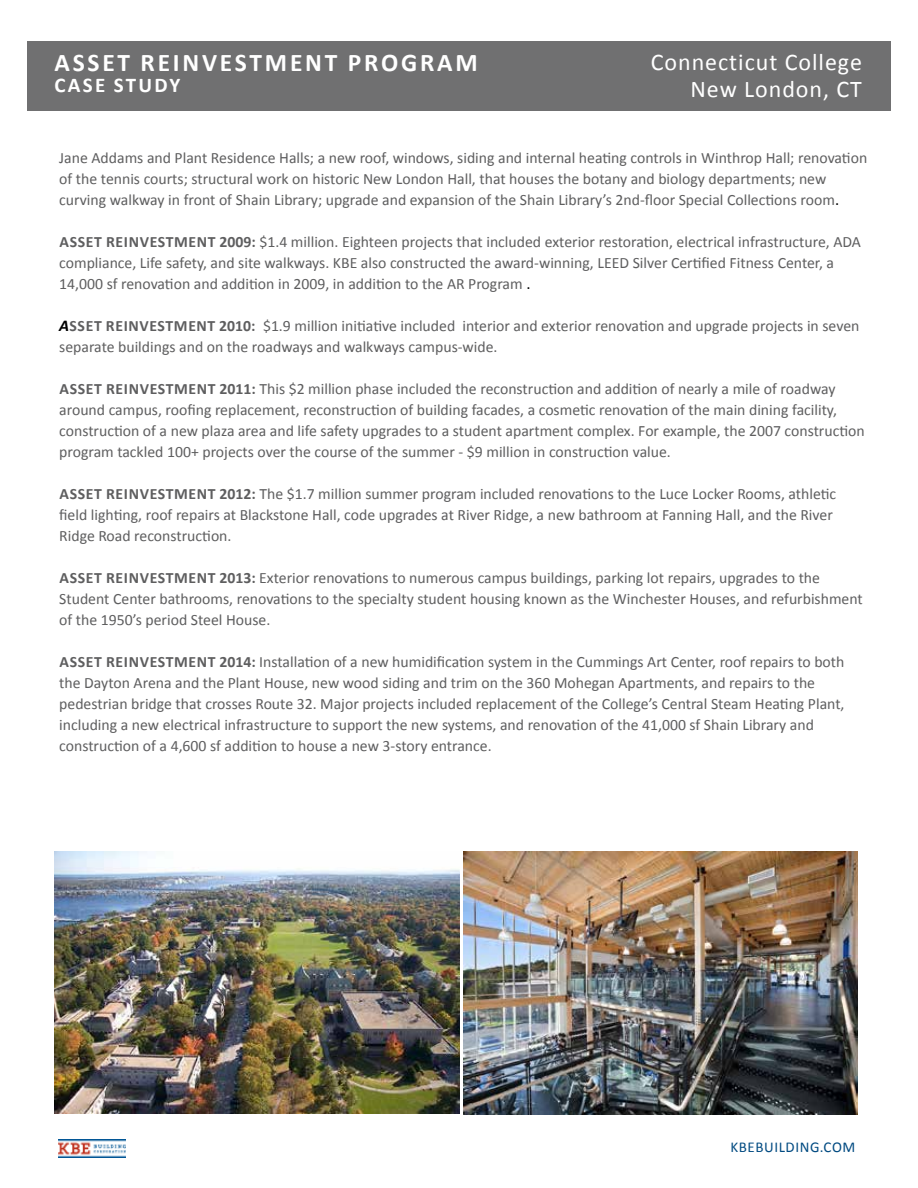
<style>
.page{position:relative;width:918px;height:1188px;background:#fff}
.page>*{position:absolute;margin:0;border:0;box-sizing:border-box;transform-origin:0 0}
.t1{font:700 25.5px "Calibri";letter-spacing:.11em;color:#fff}
.t2{font:24px/27px "Calibri";letter-spacing:.04em;color:#fff;text-align:right}
.t3{font:700 21px "Calibri";letter-spacing:.11em;color:#fff}
.t4{font:15.75px/21px "Calibri";color:#5e5e5f}
.t5{font:15px "Calibri";letter-spacing:.04em;color:#004a81}
.s1{font-size:16.5px;color:#000}
.s2{font-weight:700}
.s3{font-weight:700;font-style:italic;font-size:16.5px;color:#000}
</style>
<div class="page">
<div style="left:27px;top:41px;width:864px;height:69px;background:#707071"></div>
<img style="left:58px;top:1139px;width:67px;height:18px">
<img style="left:463px;top:852px;width:395px;height:263px">
<img style="left:54px;top:852px;width:406px;height:262px">
<h1 class="t1" style="left:54px;top:46px;width:425px">ASSET REINVESTMENT PROGRAM</h1>
<h3 class="t3" style="left:54px;top:72px;width:127px">CASE STUDY</h3>
<h2 class="t2" style="left:651px;top:49px;width:213px">Connecticut College<br>New London, CT</h2>
<p class="t4" style="left:59px;top:147px;width:810px">Jane Addams and Plant Residence Halls; a new roof, windows, siding and internal heating controls in Winthrop Hall; renovation of the tennis courts; structural work on historic New London Hall, that houses the botany and biology departments; new curving walkway in front of Shain Library; upgrade and expansion of the Shain Library’s 2nd-floor Special Collections room<span class="s1">.</span></p>
<p class="t4" style="left:59px;top:231px;width:803px"><span class="s2">ASSET REINVESTMENT 2009:</span> $1.4 million. Eighteen projects that included exterior restoration, electrical infrastructure, ADA compliance, Life safety, and site walkways. KBE also constructed the award-winning, LEED Silver Certified Fitness Center, a<br>14,000 sf renovation and addition in 2009, in addition to the AR Program <span class="s1">.</span></p>
<p class="t4" style="left:59px;top:315px;width:802px"><span class="s3">A</span><span class="s2">SSET REINVESTMENT 2010:</span> $1.9 million initiative included interior and exterior renovation and upgrade projects in seven separate buildings and on the roadways and walkways campus-wide.</p>
<p class="t4" style="left:59px;top:378px;width:807px"><span class="s2">ASSET REINVESTMENT 2011:</span> This $2 million phase included the reconstruction and addition of nearly a mile of roadway around campus, roofing replacement, reconstruction of building facades, a cosmetic renovation of the main dining facility, construction of a new plaza area and life safety upgrades to a student apartment complex. For example, the 2007 construction program tackled 100+ projects over the course of the summer - $9 million in construction value.</p>
<p class="t4" style="left:59px;top:483px;width:778px"><span class="s2">ASSET REINVESTMENT 2012:</span> The $1.7 million summer program included renovations to the Luce Locker Rooms, athletic field lighting, roof repairs at Blackstone Hall, code upgrades at River Ridge, a new bathroom at Fanning Hall, and the River<br>Ridge Road reconstruction.</p>
<p class="t4" style="left:59px;top:567px;width:805px"><span class="s2">ASSET REINVESTMENT 2013:</span> Exterior renovations to numerous campus buildings, parking lot repairs, upgrades to the<br>Student Center bathrooms, renovations to the specialty student housing known as the Winchester Houses, and refurbishment of the 1950’s period Steel House.</p>
<p class="t4" style="left:59px;top:651px;width:787px"><span class="s2">ASSET REINVESTMENT 2014:</span> Installation of a new humidification system in the Cummings Art Center, roof repairs to both the Dayton Arena and the Plant House, new wood siding and trim on the 360 Mohegan Apartments, and repairs to the pedestrian bridge that crosses Route 32. Major projects included replacement of the College’s Central Steam Heating Plant, including a new electrical infrastructure to support the new systems, and renovation of the 41,000 sf Shain Library and construction of a 4,600 sf addition to house a new 3-story entrance.</p>
<p class="t5" style="left:730px;top:1138px;width:127px">KBEBUILDING.COM</p>
</div>
